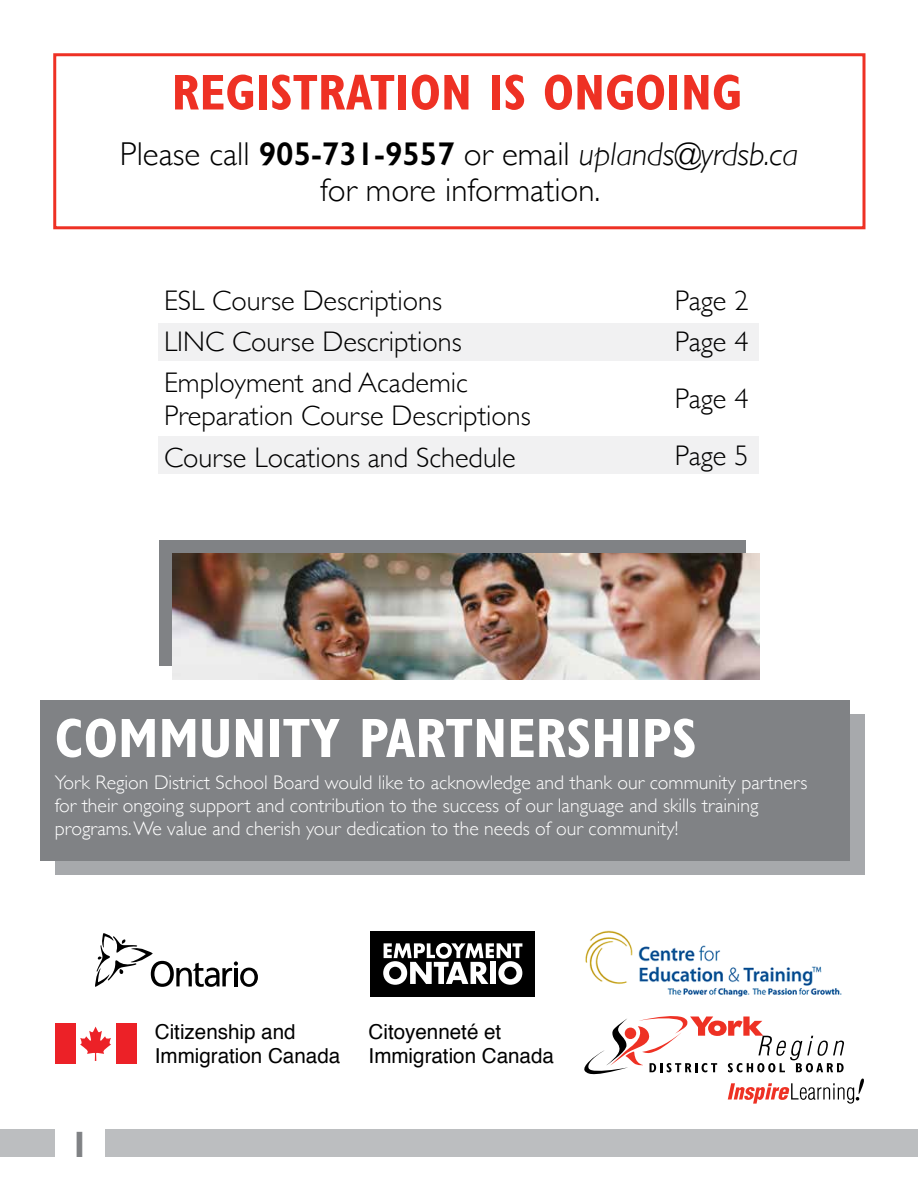
<style>
.page{position:relative;width:918px;height:1188px;background:#fff}
.page>*{position:absolute;margin:0;border:0;box-sizing:border-box;transform-origin:0 0}
.t1{font:700 condensed 55.65px "Gill Sans";color:#fff}
.t2{font:700 condensed 50.55px "Gill Sans";color:#ee3124}
.t3{font:700 36.9px "Gill Sans";color:#808285}
.t4{font:300 33px/36px "Gill Sans";color:#000;text-align:center}
.t5{font:300 28.35px/41.2px "Gill Sans";color:#000}
.t6{font:20.55px/24.8px "Helvetica";color:#000}
.t7{font:300 19.65px/23px "Gill Sans";color:#fff}
.s1{font-weight:600}
.s2{font-style:italic}
</style>
<div class="page">
<div style="left:53px;top:53px;width:813px;height:176px;border:3px solid #ee3124"></div>
<div style="left:0;top:1129px;width:918px;height:28px;background:#bcbec0"></div>
<div style="left:371px;top:931px;width:164px;height:65px;background:#000"></div>
<svg style="left:383px;top:943px;width:139px;height:42px"></svg>
<svg style="left:95px;top:933px;width:163px;height:54px"></svg>
<div style="left:55px;top:1023px;width:20px;height:41px;background:#ec2127"></div>
<div style="left:116px;top:1023px;width:20px;height:41px;background:#ec2127"></div>
<svg style="left:80px;top:1027px;width:31px;height:34px"></svg>
<svg style="left:584px;top:1016px;width:280px;height:88px"></svg>
<div style="left:55px;top:714px;width:810px;height:160px;background:#a7a9ac"></div>
<div style="left:40px;top:700px;width:810px;height:161px;background:#808285"></div>
<img style="left:585px;top:931px;width:257px;height:65px">
<div style="left:159px;top:540px;width:587px;height:126px;background:#808285"></div>
<img style="left:172px;top:554px;width:587px;height:125px">
<div style="left:159px;top:324px;width:600px;height:37px;background:#f1f1f2"></div>
<div style="left:159px;top:437px;width:600px;height:37px;background:#f1f1f2"></div>
<div style="left:55px;top:1122px;width:49px;height:41px;background:#fff"></div>
<h2 class="t2" style="left:172px;top:62px;width:572px">REGISTRATION IS ONGOING</h2>
<h3 class="t4" style="left:120px;top:135px;width:680px">Please call <span class="s1">905-731-9557</span> or email <span class="s2">uplands@yrdsb.ca </span>for more information.</h3>
<h3 class="t5" style="left:164px;top:279px;width:305px">ESL Course Descriptions<br>LINC Course Descriptions<br>Employment and Academic</h3>
<h3 class="t5" style="left:164px;top:394px;width:368px">Preparation Course Descriptions<br>Course Locations and Schedule</h3>
<h3 class="t5" style="left:675px;top:279px;width:75px">Page 2<br>Page 4</h3>
<h3 class="t5" style="left:675px;top:369px;width:75px;line-height:56.7px">Page 4<br>Page 5</h3>
<h1 class="t1" style="left:55px;top:705px;width:644px">COMMUNITY PARTNERSHIPS</h1>
<p class="t7" style="left:55px;top:770px;width:754px">York Region District School Board would like to acknowledge and thank our community partners for their ongoing support and contribution to the success of our language and skills training programs. We value and cherish your dedication to the needs of our community!</p>
<h3 class="t3" style="left:69px;top:1122px;width:22px">1</h3>
<p class="t6" style="left:155px;top:1019px;width:187px">Citizenship and<br>Immigration Canada</p>
<p class="t6" style="left:369px;top:1019px;width:187px">Citoyenneté et<br>Immigration Canada</p>
</div>
